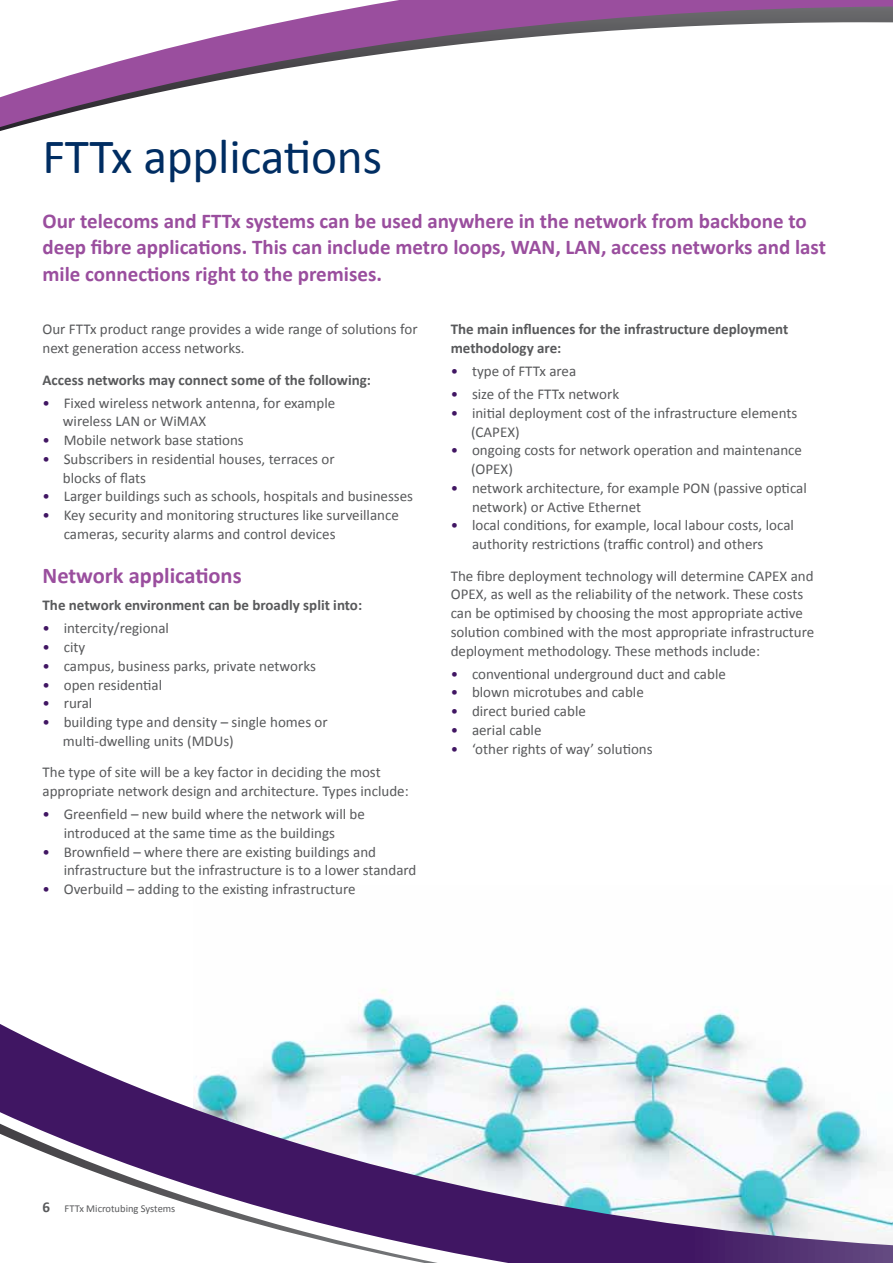
<style>
.page{position:relative;width:893px;height:1263px;background:#fff}
.page>*{position:absolute;margin:0;border:0;box-sizing:border-box;transform-origin:0 0}
.t1{font:49.5px "Calibri";letter-spacing:-.005em;color:#002d62}
.t2{font:700 22.5px "Calibri";color:#9a4e9e}
.t3{font:700 21px/26.1px "Calibri";color:#9a4e9e}
.t4{font:15px/18.8px "Calibri";color:#58595b}
.t5{font:700 15px/18.8px "Calibri";color:#58595b}
.t6{font:10.5px "Calibri";color:#58595b}
.s1{color:#411663}
.s2{font-weight:700;font-size:15px}
</style>
<div class="page">
<svg style="left:0;top:0;width:893px;height:127px"></svg>
<img style="left:358px;top:990px;width:380px;height:34px">
<svg style="left:0;top:1024px;width:893px;height:239px"></svg>
<svg style="left:0;top:1124px;width:438px;height:139px"></svg>
<h1 class="t1" style="left:43px;top:126px;width:341px">FTTx applications</h1>
<h3 class="t3" style="left:43px;top:207px;width:785px">Our telecoms and FTTx systems can be used anywhere in the network from backbone to deep fibre applications. This can include metro loops, WAN, LAN, access networks and last mile connections right to the premises.</h3>
<p class="t5" style="left:451px;top:319px;width:339px">The main influences for the infrastructure deployment methodology are:</p>
<p class="t4" style="left:451px;top:361px;width:127px"><span class="s1">•</span> type of FTTx area</p>
<p class="t4" style="left:451px;top:384px;width:170px"><span class="s1">•</span> size of the FTTx network</p>
<p class="t4" style="left:471px;top:403px;width:328px;text-indent:-20px"><span class="s1">•</span> initial deployment cost of the infrastructure elements (CAPEX)</p>
<p class="t4" style="left:471px;top:440px;width:333px;text-indent:-20px"><span class="s1">•</span> ongoing costs for network operation and maintenance (OPEX)</p>
<p class="t4" style="left:472px;top:478px;width:336px;text-indent:-21px"><span class="s1">•</span> network architecture, for example PON (passive optical network) or Active Ethernet</p>
<p class="t4" style="left:472px;top:515px;width:323px;text-indent:-21px"><span class="s1">•</span> local conditions, for example, local labour costs, local authority restrictions (traffic control) and others</p>
<p class="t4" style="left:451px;top:566px;width:365px">The fibre deployment technology will determine CAPEX and OPEX, as well as the reliability of the network. These costs can be optimised by choosing the most appropriate active solution combined with the most appropriate infrastructure deployment methodology. These methods include:</p>
<p class="t4" style="left:451px;top:664px;width:277px"><span class="s1">•</span> conventional underground duct and cable</p>
<p class="t4" style="left:451px;top:682px;width:195px"><span class="s1">•</span> blown microtubes and cable</p>
<p class="t4" style="left:451px;top:701px;width:137px"><span class="s1">•</span> direct buried cable</p>
<p class="t4" style="left:451px;top:720px;width:92px"><span class="s1">•</span> aerial cable</p>
<p class="t4" style="left:451px;top:739px;width:203px"><span class="s1">•</span> ‘other rights of way’ solutions</p>
<p class="t4" style="left:43px;top:319px;width:377px">Our FTTx product range provides a wide range of solutions for next generation access networks.</p>
<p class="t5" style="left:43px;top:370px;width:330px">Access networks may connect some of the following:</p>
<p class="t4" style="left:63px;top:393px;width:274px;text-indent:-20px"><span class="s1">•</span> Fixed wireless network antenna, for example wireless LAN or WiMAX</p>
<p class="t4" style="left:43px;top:430px;width:203px"><span class="s1">•</span> Mobile network base stations</p>
<p class="t4" style="left:63px;top:449px;width:273px;text-indent:-20px"><span class="s1">•</span> Subscribers in residential houses, terraces or blocks of flats</p>
<p class="t4" style="left:43px;top:486px;width:372px"><span class="s1">•</span> Larger buildings such as schools, hospitals and businesses</p>
<p class="t4" style="left:64px;top:505px;width:337px;text-indent:-21px"><span class="s1">•</span> Key security and monitoring structures like surveillance cameras, security alarms and control devices</p>
<h2 class="t2" style="left:43px;top:561px;width:201px">Network applications</h2>
<p class="t5" style="left:43px;top:595px;width:321px">The network environment can be broadly split into:</p>
<p class="t4" style="left:43px;top:618px;width:128px"><span class="s1">•</span> intercity/regional</p>
<p class="t4" style="left:43px;top:637px;width:44px"><span class="s1">•</span> city</p>
<p class="t4" style="left:43px;top:656px;width:275px"><span class="s1">•</span> campus, business parks, private networks</p>
<p class="t4" style="left:43px;top:674px;width:121px"><span class="s1">•</span> open residential</p>
<p class="t4" style="left:43px;top:693px;width:51px"><span class="s1">•</span> rural</p>
<p class="t4" style="left:63px;top:712px;width:266px;text-indent:-20px"><span class="s1">•</span> building type and density – single homes or multi-dwelling units (MDUs)</p>
<p class="t4" style="left:43px;top:762px;width:368px">The type of site will be a key factor in deciding the most appropriate network design and architecture. Types include:</p>
<p class="t4" style="left:43px;top:804px;width:324px;text-align:center"><span class="s1">•</span> Greenfield – new build where the network will be introduced at the same time as the buildings</p>
<p class="t4" style="left:64px;top:841px;width:354px;text-indent:-21px"><span class="s1">•</span> Brownfield – where there are existing buildings and infrastructure but the infrastructure is to a lower standard</p>
<p class="t4" style="left:43px;top:879px;width:315px"><span class="s1">•</span> Overbuild – adding to the existing infrastructure</p>
<p class="t6" style="left:43px;top:1202px;width:134px"><span class="s2">6</span> FTTx Microtubing Systems</p>
</div>
